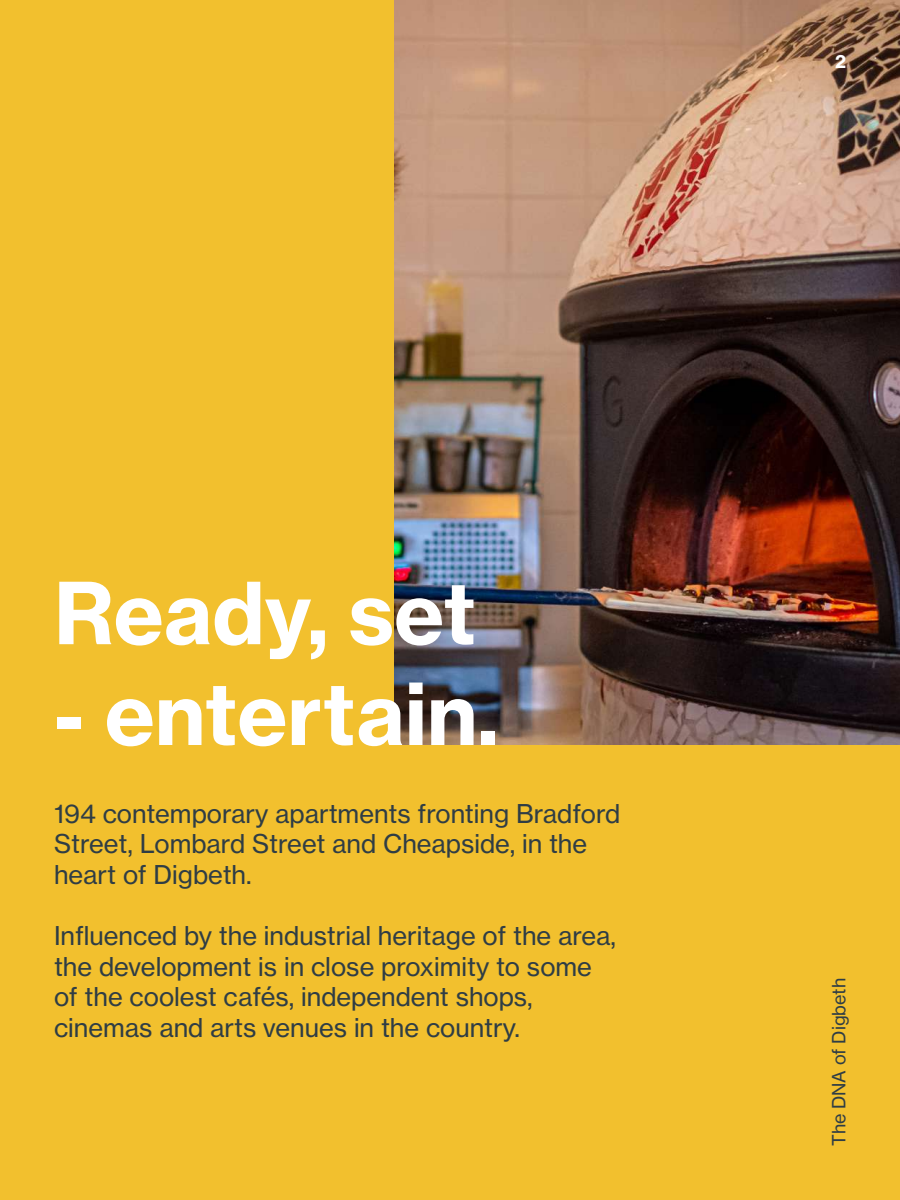
<style>
.page{position:relative;width:900px;height:1200px;background:#f2c02e}
.page>*{position:absolute;margin:0;border:0;box-sizing:border-box;transform-origin:0 0}
.t1{font:84px "N Haas Grotesk TX Pro 75 Bd";color:#fff}
.t2{font:25.5px/30.6px "N Haas Grotesk TX Pro 55 Rg";color:#2f3d45}
.t3{font:18px "N Haas Grotesk TX Pro 55 Rg";color:#2f3d45}
.t4{font:18px "N Haas Grotesk TX Pro 75 Bd";color:#fff}
</style>
<div class="page">
<img style="left:394px;top:0;width:506px;height:745px">
<h1 class="t1" style="left:54px;top:560px;width:424px">Ready, set</h1>
<h1 class="t1" style="left:54px;top:661px;width:446px">- entertain.</h1>
<p class="t2" style="left:54px;top:798px;width:568px">194 contemporary apartments fronting Bradford<br>Street, Lombard Street and Cheapside, in the heart of Digbeth.</p>
<p class="t2" style="left:54px;top:920px;width:564px">Influenced by the industrial heritage of the area, the development is in close proximity to some of the coolest cafés, independent shops, cinemas and arts venues in the country.</p>
<p class="t4" style="left:835px;top:50px;width:12px">2</p>
<p class="t3" style="left:828px;top:1146px;width:170px;rotate:-90deg">The DNA of Digbeth</p>
</div>
